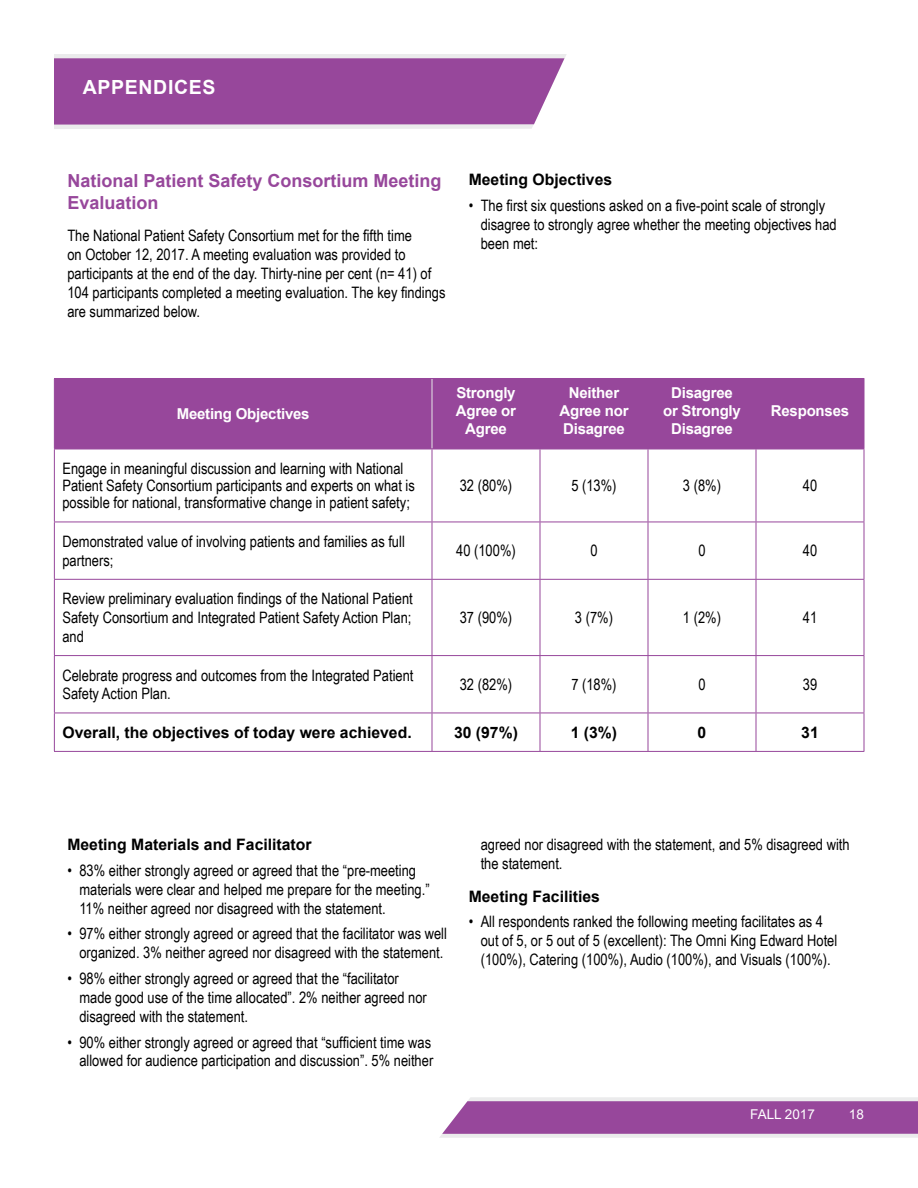
<style>
.page{position:relative;width:918px;height:1188px;background:#fff}
.page>*{position:absolute;margin:0;border:0;box-sizing:border-box;transform-origin:0 0}
.t1{font:700 19.5px "Arial";letter-spacing:.035em;color:#fff}
.t2{font:700 18px/21.6px "Arial";color:#97479b}
.t3{font:15.75px/18.9px "Arial Narrow";color:#000}
.t4{font:700 15.75px "Arial";color:#000}
.t5{font:700 15px/18px "Arial";letter-spacing:-.015em;color:#fff;text-align:center}
.t6{font:13.5px "Arial";color:#fff}
</style>
<div class="page">
<svg style="left:440px;top:1097px;width:478px;height:41px;background:#ab6dae"></svg>
<svg style="left:54px;top:54px;width:513px;height:75px;background:#a35ea7"></svg>
<div style="left:55px;top:379px;width:809px;height:70px;background:#97479b"></div>
<svg style="left:55px;top:450px;width:809px;height:301px"></svg>
<hr style="left:432px;top:379px;width:1px;height:70px;background:#e6e7e8">
<hr style="left:54px;top:449px;width:1px;height:73px;background:#97479b">
<hr style="left:432px;top:449px;width:1px;height:73px;background:#97479b">
<hr style="left:540px;top:449px;width:1px;height:73px;background:#97479b">
<hr style="left:648px;top:449px;width:1px;height:73px;background:#97479b">
<hr style="left:756px;top:449px;width:1px;height:73px;background:#97479b">
<hr style="left:864px;top:449px;width:1px;height:73px;background:#97479b">
<hr style="left:432px;top:522px;width:1px;height:57px;background:#97479b">
<hr style="left:54px;top:580px;width:1px;height:75px;background:#97479b">
<hr style="left:432px;top:580px;width:1px;height:75px;background:#97479b">
<hr style="left:540px;top:580px;width:1px;height:75px;background:#97479b">
<hr style="left:648px;top:580px;width:1px;height:75px;background:#97479b">
<hr style="left:756px;top:580px;width:1px;height:75px;background:#97479b">
<hr style="left:864px;top:580px;width:1px;height:75px;background:#97479b">
<hr style="left:432px;top:656px;width:1px;height:57px;background:#97479b">
<hr style="left:54px;top:713px;width:1px;height:38px;background:#97479b">
<hr style="left:432px;top:713px;width:1px;height:38px;background:#97479b">
<hr style="left:540px;top:713px;width:1px;height:38px;background:#97479b">
<hr style="left:648px;top:713px;width:1px;height:38px;background:#97479b">
<hr style="left:756px;top:713px;width:1px;height:38px;background:#97479b">
<hr style="left:864px;top:713px;width:1px;height:38px;background:#97479b">
<hr style="left:54px;top:379px;width:1px;height:70px;background:#97479b">
<hr style="left:540px;top:379px;width:1px;height:70px;background:#97479b">
<hr style="left:648px;top:379px;width:1px;height:70px;background:#97479b">
<hr style="left:756px;top:379px;width:1px;height:70px;background:#97479b">
<hr style="left:864px;top:379px;width:1px;height:70px;background:#97479b">
<hr style="left:54px;top:378px;width:378px;height:1px;background:#97479b">
<hr style="left:432px;top:378px;width:108px;height:1px;background:#97479b">
<hr style="left:540px;top:378px;width:108px;height:1px;background:#97479b">
<hr style="left:648px;top:378px;width:108px;height:1px;background:#97479b">
<hr style="left:756px;top:378px;width:108px;height:1px;background:#97479b">
<hr style="left:54px;top:449px;width:378px;height:1px;background:#97479b">
<hr style="left:432px;top:449px;width:108px;height:1px;background:#97479b">
<hr style="left:540px;top:449px;width:108px;height:1px;background:#97479b">
<hr style="left:648px;top:449px;width:108px;height:1px;background:#97479b">
<hr style="left:756px;top:449px;width:108px;height:1px;background:#97479b">
<hr style="left:54px;top:522px;width:378px;height:1px;background:#97479b">
<hr style="left:54px;top:522px;width:1px;height:57px;background:#97479b">
<hr style="left:432px;top:522px;width:108px;height:1px;background:#97479b">
<hr style="left:540px;top:522px;width:108px;height:1px;background:#97479b">
<hr style="left:540px;top:522px;width:1px;height:57px;background:#97479b">
<hr style="left:648px;top:522px;width:108px;height:1px;background:#97479b">
<hr style="left:648px;top:522px;width:1px;height:57px;background:#97479b">
<hr style="left:756px;top:522px;width:108px;height:1px;background:#97479b">
<hr style="left:756px;top:522px;width:1px;height:57px;background:#97479b">
<hr style="left:864px;top:522px;width:1px;height:57px;background:#97479b">
<hr style="left:54px;top:579px;width:378px;height:1px;background:#97479b">
<hr style="left:432px;top:579px;width:108px;height:1px;background:#97479b">
<hr style="left:540px;top:579px;width:108px;height:1px;background:#97479b">
<hr style="left:648px;top:579px;width:108px;height:1px;background:#97479b">
<hr style="left:756px;top:579px;width:108px;height:1px;background:#97479b">
<hr style="left:54px;top:655px;width:378px;height:1px;background:#97479b">
<hr style="left:54px;top:656px;width:1px;height:57px;background:#97479b">
<hr style="left:432px;top:655px;width:108px;height:1px;background:#97479b">
<hr style="left:540px;top:655px;width:108px;height:1px;background:#97479b">
<hr style="left:540px;top:656px;width:1px;height:57px;background:#97479b">
<hr style="left:648px;top:655px;width:108px;height:1px;background:#97479b">
<hr style="left:648px;top:656px;width:1px;height:57px;background:#97479b">
<hr style="left:756px;top:655px;width:108px;height:1px;background:#97479b">
<hr style="left:756px;top:656px;width:1px;height:57px;background:#97479b">
<hr style="left:864px;top:656px;width:1px;height:57px;background:#97479b">
<hr style="left:54px;top:713px;width:378px;height:1px;background:#97479b">
<hr style="left:432px;top:713px;width:108px;height:1px;background:#97479b">
<hr style="left:540px;top:713px;width:108px;height:1px;background:#97479b">
<hr style="left:648px;top:713px;width:108px;height:1px;background:#97479b">
<hr style="left:756px;top:713px;width:108px;height:1px;background:#97479b">
<hr style="left:54px;top:751px;width:378px;height:1px;background:#97479b">
<hr style="left:432px;top:751px;width:108px;height:1px;background:#97479b">
<hr style="left:540px;top:751px;width:108px;height:1px;background:#97479b">
<hr style="left:648px;top:751px;width:108px;height:1px;background:#97479b">
<hr style="left:756px;top:751px;width:108px;height:1px;background:#97479b">
<p class="t1" style="left:83px;top:74px;width:134px">APPENDICES</p>
<p class="t2" style="left:67px;top:170px;width:376px">National Patient Safety Consortium Meeting<br>Evaluation</p>
<p class="t3" style="left:67px;top:225px;width:380px">The National Patient Safety Consortium met for the fifth time<br>on October 12, 2017. A meeting evaluation was provided to participants at the end of the day. Thirty-nine per cent (n= 41) of 104 participants completed a meeting evaluation. The key findings are summarized below.</p>
<p class="t4" style="left:469px;top:169px;width:145px">Meeting Objectives</p>
<p class="t3" style="left:481px;top:195px;width:358px;text-indent:-12px">• The first six questions asked on a five-point scale of strongly disagree to strongly agree whether the meeting objectives had been met:</p>
<p class="t5" style="left:177px;top:405px;width:134px">Meeting Objectives</p>
<p class="t3" style="left:62px;top:459px;width:354px;line-height:17.2px">Engage in meaningful discussion and learning with National<br>Patient Safety Consortium participants and experts on what is possible for national, transformative change in patient safety;</p>
<p class="t5" style="left:456px;top:384px;width:62px">Strongly<br>Agree or<br>Agree</p>
<p class="t5" style="left:559px;top:384px;width:71px">Neither<br>Agree nor<br>Disagree</p>
<p class="t5" style="left:663px;top:384px;width:79px">Disagree or Strongly<br>Disagree</p>
<p class="t5" style="left:771px;top:402px;width:80px">Responses</p>
<p class="t3" style="left:460px;top:476px;width:54px">32 (80%)</p>
<p class="t3" style="left:571px;top:476px;width:47px">5 (13%)</p>
<p class="t3" style="left:683px;top:476px;width:40px">3 (8%)</p>
<p class="t3" style="left:803px;top:476px;width:16px">40</p>
<p class="t3" style="left:62px;top:531px;width:344px">Demonstrated value of involving patients and families as full partners;</p>
<p class="t3" style="left:456px;top:541px;width:61px">40 (100%)</p>
<p class="t3" style="left:590px;top:541px;width:9px">0</p>
<p class="t3" style="left:698px;top:541px;width:9px">0</p>
<p class="t3" style="left:803px;top:541px;width:16px">40</p>
<p class="t3" style="left:62px;top:589px;width:352px;text-align:justify">Review preliminary evaluation findings of the National Patient Safety Consortium and Integrated Patient Safety Action Plan; and</p>
<p class="t3" style="left:460px;top:608px;width:54px">37 (90%)</p>
<p class="t3" style="left:575px;top:608px;width:40px">3 (7%)</p>
<p class="t3" style="left:683px;top:608px;width:40px">1 (2%)</p>
<p class="t3" style="left:803px;top:608px;width:16px">41</p>
<p class="t3" style="left:62px;top:665px;width:353px">Celebrate progress and outcomes from the Integrated Patient<br>Safety Action Plan.</p>
<p class="t3" style="left:460px;top:674px;width:54px">32 (82%)</p>
<p class="t3" style="left:571px;top:674px;width:47px">7 (18%)</p>
<p class="t3" style="left:698px;top:674px;width:9px">0</p>
<p class="t3" style="left:803px;top:674px;width:16px">39</p>
<p class="t4" style="left:62px;top:721px;width:351px">Overall, the objectives of today were achieved.</p>
<p class="t4" style="left:454px;top:721px;width:65px">30 (97%)</p>
<p class="t4" style="left:571px;top:721px;width:48px">1 (3%)</p>
<p class="t4" style="left:698px;top:721px;width:10px">0</p>
<p class="t4" style="left:801px;top:721px;width:19px">31</p>
<p class="t4" style="left:67px;top:834px;width:246px">Meeting Materials and Facilitator</p>
<p class="t3" style="left:79px;top:860px;width:352px;text-indent:-12px">• 83% either strongly agreed or agreed that the “pre-meeting materials were clear and helped me prepare for the meeting.”<br>11% neither agreed nor disagreed with the statement.</p>
<p class="t3" style="left:67px;top:924px;width:381px;text-align:center">• 97% either strongly agreed or agreed that the facilitator was well organized. 3% neither agreed nor disagreed with the statement.</p>
<p class="t3" style="left:79px;top:968px;width:349px;text-indent:-12px">• 98% either strongly agreed or agreed that the “facilitator made good use of the time allocated”. 2% neither agreed nor disagreed with the statement.</p>
<p class="t3" style="left:67px;top:1032px;width:367px;text-align:right">• 90% either strongly agreed or agreed that “sufficient time was allowed for audience participation and discussion”. 5% neither</p>
<p class="t3" style="left:481px;top:835px;width:371px">agreed nor disagreed with the statement, and 5% disagreed with the statement.</p>
<p class="t4" style="left:469px;top:885px;width:133px">Meeting Facilities</p>
<p class="t3" style="left:481px;top:912px;width:358px;text-indent:-12px">• All respondents ranked the following meeting facilitates as 4 out of 5, or 5 out of 5 (excellent): The Omni King Edward Hotel (100%), Catering (100%), Audio (100%), and Visuals (100%).</p>
<p class="t6" style="left:750px;top:1105px;width:66px">FALL 2017</p>
<p class="t6" style="left:849px;top:1105px;width:17px">18</p>
</div>
